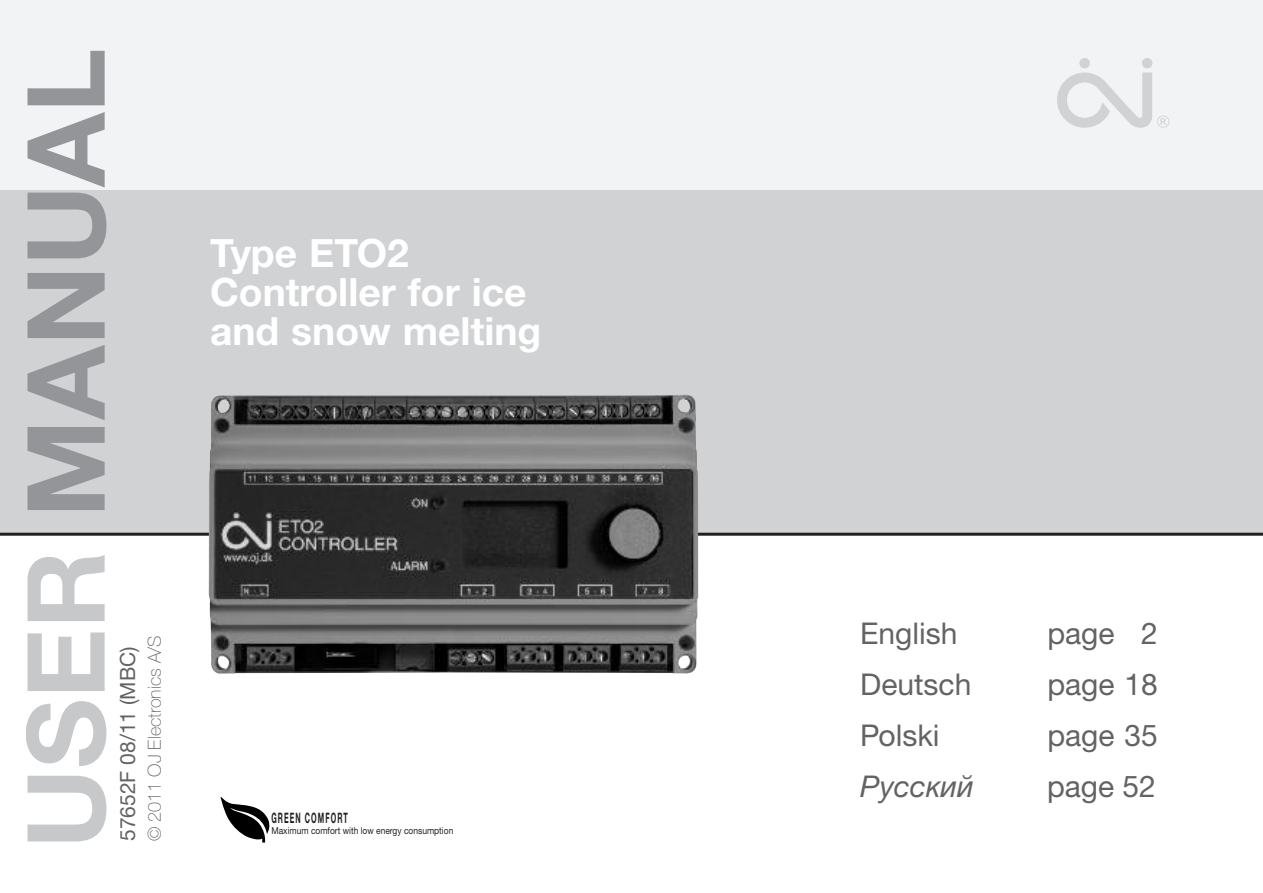
<style>
.page{position:relative;width:1263px;height:893px;background:#fff}
.page>*{position:absolute;margin:0;border:0;box-sizing:border-box;transform-origin:0 0}
.t1{font:700 108px "Helvetica Neue LTW1 G";color:#939598}
.t2{font:700 39px/39px "Helvetica Neue LTW1 G";color:#fff}
.t3{font:30px "Helvetica Neue LTW1 G";color:#636366}
.t4{font:italic 30px "Helvetica Neue LTW1 G";color:#636366}
.t5{font:21px "Helvetica Neue LTW1 G";color:#636366}
.t6{font:100 18px "Helvetica Neue LTW1 G";color:#636366}
.t7{font:700 14.4px "Helvetica Neue LTW1 G";letter-spacing:.15em;color:#231f20;scale:.5 1}
.t8{font:9.6px "Helvetica Neue LTW1 G";color:#231f20;scale:.88 1}
</style>
<div class="page">
<div style="left:0;top:0;width:1263px;height:352px;background:#f2f3f4"></div>
<div style="left:0;top:190px;width:1263px;height:344px;background:#d1d2d4"></div>
<div style="left:1142px;top:58px;width:10px;height:10px;background:#d1d2d4;border-radius:50%"></div>
<div style="left:1079px;top:58px;width:11px;height:10px;background:#d1d2d4;border-radius:50%"></div>
<svg style="left:1057px;top:73px;width:112px;height:55px"></svg>
<svg style="left:26px;top:555px;width:80px;height:286px"></svg>
<hr style="left:0;top:533px;width:1263px;height:3px;background:#231f20">
<img style="left:209px;top:395px;width:489px;height:279px">
<svg style="left:220px;top:798px;width:50px;height:44px"></svg>
<h1 class="t1" style="left:28px;top:517px;width:470px;rotate:-90deg">MANUAL</h1>
<h2 class="t2" style="left:210px;top:237px;width:333px">Type ETO2<br>Controller for ice and snow melting</h2>
<p class="t5" style="left:120px;top:841px;width:196px;rotate:-90deg">57652F 08/11 (MBC)</p>
<p class="t6" style="left:148px;top:841px;width:207px;rotate:-90deg">© 2011 OJ Electronics A/S</p>
<p class="t7" style="left:271px;top:813px;width:155px">GREEN COMFORT</p>
<p class="t8" style="left:271px;top:827px;width:208px">Maximum comfort with low energy consumption</p>
<p class="t3" style="left:860px;top:622px;width:99px">English</p>
<p class="t3" style="left:1047px;top:622px;width:112px">page 2</p>
<p class="t3" style="left:860px;top:673px;width:113px">Deutsch</p>
<p class="t3" style="left:1047px;top:673px;width:112px">page 18</p>
<p class="t3" style="left:860px;top:724px;width:81px">Polski</p>
<p class="t3" style="left:1047px;top:724px;width:112px">page 35</p>
<p class="t4" style="left:860px;top:775px;width:115px">Русский</p>
<p class="t3" style="left:1047px;top:775px;width:110px">page 52</p>
</div>
